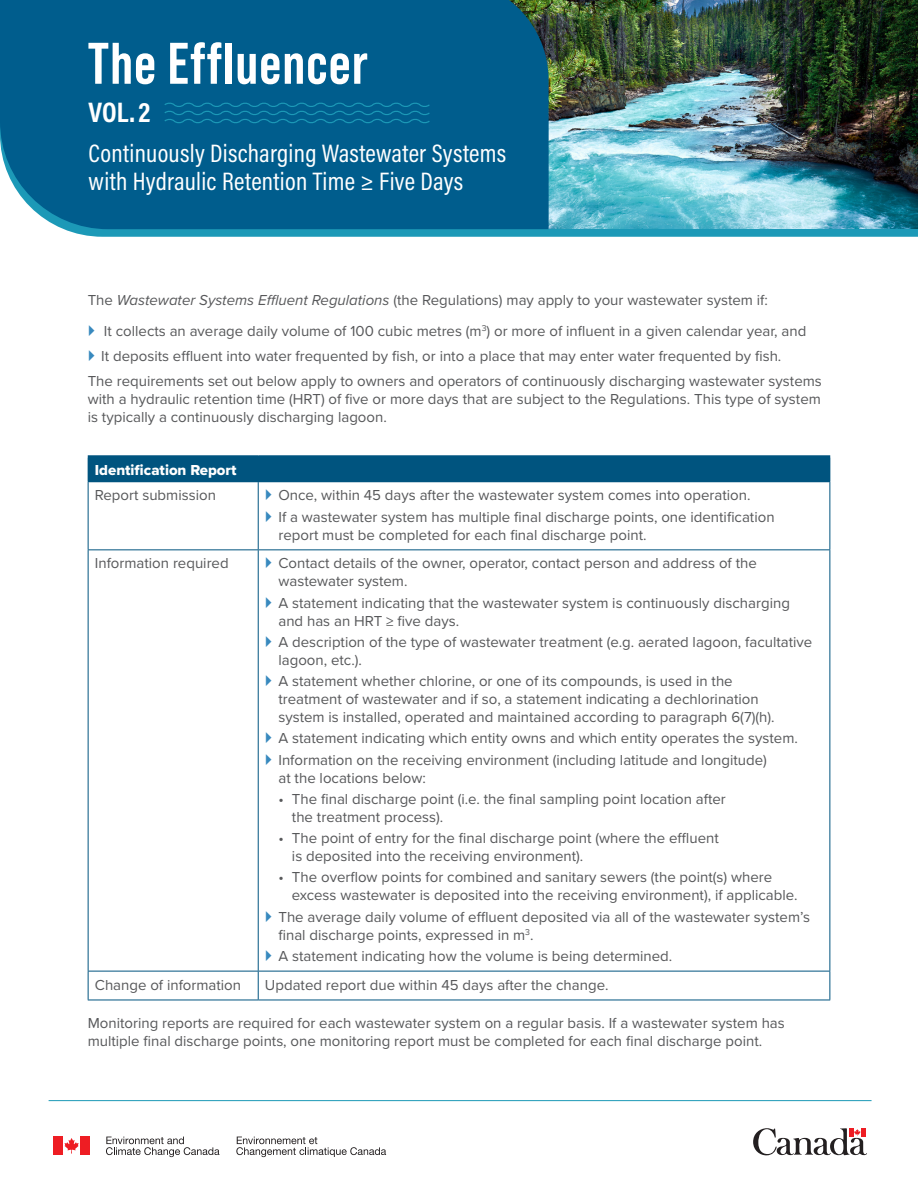
<style>
.page{position:relative;width:918px;height:1188px;background:#fff}
.page>*{position:absolute;margin:0;border:0;box-sizing:border-box;transform-origin:0 0}
.Publication_title{font:700 58.5px "Bebas Neue Pro";letter-spacing:.02em;color:#fff}
.Publication_title_vol{font:700 28.5px "Acumin Pro Cond";color:#fff}
.Publication_sub_title{font:25.5px/28.5px "Acumin Pro Cond";letter-spacing:.01em;color:#fff}
.body_text{font:15px/18px "Proxima Nova";color:#57585a}
.Table_body{font:15px/18px "Proxima Nova";color:#57585a}
.Table_headers{font:15px "Proxima Nova Extrabld";color:#fff}
.s1{font-style:italic}
</style>
<div class="page">
<svg style="left:64px;top:229px;width:854px;height:8px;background:#259cb9"></svg>
<img style="left:549px;top:0;width:369px;height:229px">
<div style="left:0;top:0;width:549px;height:229px;background:#005d8d"></div>
<svg style="left:64px;top:1138px;width:15px;height:16px"></svg>
<div style="left:53px;top:1137px;width:9px;height:18px;background:#ee1d23"></div>
<div style="left:81px;top:1137px;width:9px;height:18px;background:#ee1d23"></div>
<svg style="left:236px;top:1137px;width:150px;height:20px"></svg>
<svg style="left:106px;top:1137px;width:113px;height:20px"></svg>
<svg style="left:753px;top:1128px;width:114px;height:28px"></svg>
<div style="left:88px;top:456px;width:742px;height:26px;background:#00547f"></div>
<hr style="left:258px;top:482px;width:1px;height:67px;background:#00547f">
<hr style="left:88px;top:549px;width:170px;height:1px;background:#00547f">
<svg style="left:830px;top:971px;width:1px;height:29px"></svg>
<hr style="left:258px;top:1000px;width:572px;height:1px;background:#00547f">
<hr style="left:88px;top:482px;width:1px;height:67px;background:#00547f">
<hr style="left:830px;top:482px;width:1px;height:67px;background:#00547f">
<hr style="left:88px;top:550px;width:1px;height:421px;background:#00547f">
<hr style="left:88px;top:455px;width:170px;height:3px;background:#00547f">
<hr style="left:258px;top:455px;width:572px;height:3px;background:#00547f">
<svg style="left:830px;top:458px;width:1px;height:23px"></svg>
<hr style="left:88px;top:971px;width:170px;height:1px;background:#00547f">
<svg style="left:88px;top:971px;width:1px;height:29px"></svg>
<svg style="left:258px;top:972px;width:1px;height:28px"></svg>
<hr style="left:88px;top:1000px;width:170px;height:1px;background:#00547f">
<hr style="left:258px;top:549px;width:572px;height:1px;background:#00547f">
<hr style="left:258px;top:550px;width:1px;height:421px;background:#00547f">
<hr style="left:830px;top:550px;width:1px;height:421px;background:#00547f">
<hr style="left:258px;top:971px;width:572px;height:1px;background:#00547f">
<hr style="left:49px;top:1100px;width:823px;height:1px;background:#1c99b7">
<svg style="left:163px;top:101px;width:268px;height:24px;background:#046693"></svg>
<p class="Publication_title" style="left:88px;top:30px;width:281px">The Effluencer</p>
<p class="Publication_title_vol" style="left:89px;top:93px;width:63px">VOL.2</p>
<p class="Publication_sub_title" style="left:89px;top:138px;width:419px">Continuously Discharging Wastewater Systems with Hydraulic Retention Time ≥ Five Days</p>
<p class="body_text" style="left:88px;top:290px;width:682px">The <span class="s1">Wastewater Systems Effluent Regulations</span> (the Regulations) may apply to your wastewater system if:</p>
<p class="body_text" style="left:104px;top:321px;width:704px">It collects an average daily volume of 100 cubic metres (m<sup>3</sup>) or more of influent in a given calendar year, and</p>
<p class="body_text" style="left:101px;top:346px;width:682px">It deposits effluent into water frequented by fish, or into a place that may enter water frequented by fish.</p>
<p class="body_text" style="left:88px;top:371px;width:736px;text-align:justify">The requirements set out below apply to owners and operators of continuously discharging wastewater systems with a hydraulic retention time (HRT) of five or more days that are subject to the Regulations. This type of system is typically a continuously discharging lagoon.</p>
<p class="Table_headers" style="left:95px;top:459px;width:143px">Identification Report</p>
<p class="Table_body" style="left:95px;top:486px;width:123px">Report submission</p>
<p class="body_text" style="left:278px;top:486px;width:474px">Once, within 45 days after the wastewater system comes into operation.</p>
<p class="body_text" style="left:278px;top:507px;width:498px">If a wastewater system has multiple final discharge points, one identification report must be completed for each final discharge point.</p>
<p class="Table_body" style="left:95px;top:554px;width:135px">Information required</p>
<p class="body_text" style="left:278px;top:554px;width:480px">Contact details of the owner, operator, contact person and address of the wastewater system.</p>
<p class="body_text" style="left:278px;top:593px;width:513px">A statement indicating that the wastewater system is continuously discharging and has an HRT ≥ five days.</p>
<p class="body_text" style="left:278px;top:632px;width:535px">A description of the type of wastewater treatment (e.g. aerated lagoon, facultative lagoon, etc.).</p>
<p class="body_text" style="left:278px;top:672px;width:498px">A statement whether chlorine, or one of its compounds, is used in the treatment of wastewater and if so, a statement indicating a dechlorination system is installed, operated and maintained according to paragraph 6(7)(h).</p>
<p class="body_text" style="left:278px;top:729px;width:521px">A statement indicating which entity owns and which entity operates the system.</p>
<p class="body_text" style="left:278px;top:750px;width:490px">Information on the receiving environment (including latitude and longitude) at the locations below:</p>
<p class="body_text" style="left:292px;top:789px;width:435px;text-indent:-14px">• The final discharge point (i.e. the final sampling point location after the treatment process).</p>
<p class="body_text" style="left:292px;top:828px;width:428px;text-indent:-14px">• The point of entry for the final discharge point (where the effluent is deposited into the receiving environment).</p>
<p class="body_text" style="left:292px;top:868px;width:507px;text-indent:-14px">• The overflow points for combined and sanitary sewers (the point(s) where excess wastewater is deposited into the receiving environment), if applicable.</p>
<p class="body_text" style="left:278px;top:907px;width:533px">The average daily volume of effluent deposited via all of the wastewater system’s final discharge points, expressed in m<sup>3</sup>.</p>
<p class="body_text" style="left:278px;top:946px;width:395px">A statement indicating how the volume is being determined.</p>
<p class="Table_body" style="left:95px;top:975px;width:148px">Change of information</p>
<p class="Table_body" style="left:265px;top:975px;width:345px">Updated report due within 45 days after the change.</p>
<p class="Table_body" style="left:88px;top:1013px;width:699px">Monitoring reports are required for each wastewater system on a regular basis. If a wastewater system has multiple final discharge points, one monitoring report must be completed for each final discharge point.</p>
</div>
